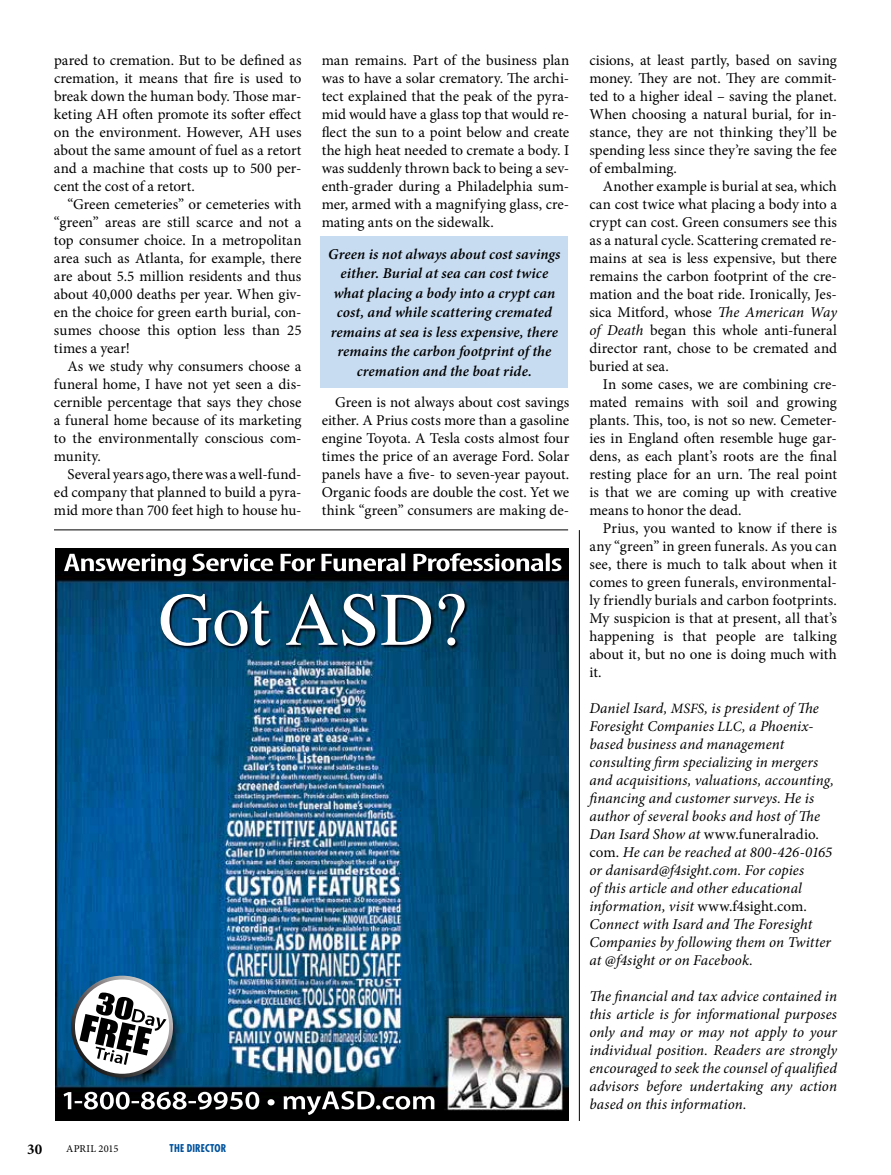
<style>
.page{position:relative;width:891px;height:1175px;background:#fff}
.page>*{position:absolute;margin:0;border:0;box-sizing:border-box;transform-origin:0 0}
.t1{font:15px/18px "Minion Pro";color:#000;text-align:justify}
.t2{font:italic 15px/18px "Minion Pro";letter-spacing:.005em;color:#000}
.t3{font:italic 600 15px/19.5px "Minion Pro";letter-spacing:.01em;color:#000;text-align:center}
.t4{font:700 15px "Minion Pro";color:#000}
.t5{font:700 condensed 10.5px "Futura Std";letter-spacing:.015em;color:#00529c}
.t6{font:10.5px "Minion Pro";letter-spacing:.025em;color:#000}
.s1{font-style:italic}
.s2{font-size:14.25px}
.s3{font-style:normal}
</style>
<div class="page">
<img style="left:55px;top:548px;width:513px;height:572px">
<img style="left:71px;top:975px;width:102px;height:102px">
<img style="left:75px;top:979px;width:94px;height:94px;border-radius:47px">
<div style="left:321px;top:236px;width:247px;height:151px;background:#c7dbf1"></div>
<hr style="left:54px;top:529px;width:514px;height:1px;background:#000">
<hr style="left:579px;top:530px;width:1px;height:590px;background:#000">
<p class="t1" style="left:54px;top:51px;width:249px">pared to cremation. But to be defined as cremation, it means that fire is used to break down the human body. Those mar&shy;keting AH often promote its softer effect on the environment. However, AH uses about the same amount of fuel as a retort and a machine that costs up to 500 per&shy;cent the cost of a retort.</p>
<p class="t1" style="left:54px;top:195px;width:249px;text-indent:14px">“Green cemeteries” or cemeteries with “green” areas are still scarce and not a top consumer choice. In a metropolitan area such as Atlanta, for example, there are about 5.5 million residents and thus about 40,000 deaths per year. When giv&shy;en the choice for green earth burial, con&shy;sumes choose this option less than 25 times a year!</p>
<p class="t1" style="left:54px;top:357px;width:249px;text-indent:14px">As we study why consumers choose a funeral home, I have not yet seen a dis&shy;cernible percentage that says they chose a funeral home because of its marketing to the environmentally conscious com&shy;munity.</p>
<p class="t1" style="left:54px;top:465px;width:249px;text-indent:14px">Several years ago, there was a well-fund&shy;ed company that planned to build a pyra&shy;mid more than 700 feet high to house hu-</p>
<p class="t4" style="left:27px;top:1138px;width:17px">30</p>
<p class="t6" style="left:66px;top:1141px;width:54px">APRIL 2015</p>
<p class="t5" style="left:170px;top:1141px;width:58px">THE DIRECTOR</p>
<p class="t1" style="left:322px;top:51px;width:249px">man remains. Part of the business plan was to have a solar crematory. The archi&shy;tect explained that the peak of the pyra&shy;mid would have a glass top that would re&shy;flect the sun to a point below and create the high heat needed to cremate a body. I was suddenly thrown back to being a sev&shy;enth-grader during a Philadelphia sum&shy;mer, armed with a magnifying glass, cre&shy;mating ants on the sidewalk.</p>
<p class="t3" style="left:328px;top:244px;width:234px">Green is not always about cost savings either. Burial at sea can cost twice what placing a body into a crypt can cost, and while scattering cremated remains at sea is less expensive, there remains the carbon footprint of the cremation and the boat ride.</p>
<p class="t1" style="left:322px;top:393px;width:249px;text-indent:14px">Green is not always about cost savings either. A Prius costs more than a gasoline engine Toyota. A Tesla costs almost four times the price of an average Ford. Solar panels have a five- to seven-year payout.<br>Organic foods are double the cost. Yet we think “green” consumers are making de-</p>
<p class="t1" style="left:589px;top:51px;width:249px">cisions, at least partly, based on saving money. They are not. They are commit&shy;ted to a higher ideal – saving the planet.<br>When choosing a natural burial, for in&shy;stance, they are not thinking they’ll be spending less since they’re saving the fee of embalming.</p>
<p class="t1" style="left:589px;top:177px;width:249px;text-indent:14px">Another example is burial at sea, which can cost twice what placing a body into a crypt can cost. Green consumers see this as a natural cycle. Scattering cremated re&shy;mains at sea is less expensive, but there remains the carbon footprint of the cre&shy;mation and the boat ride. Ironically, Jes&shy;sica Mitford, whose <span class="s1">The American Way of Death</span> began this whole anti-funeral director rant, chose to be cremated and buried at sea.</p>
<p class="t1" style="left:589px;top:375px;width:249px;text-indent:14px">In some cases, we are combining cre&shy;mated remains with soil and growing plants. This, too, is not so new. Cemeter&shy;ies in England often resemble huge gar&shy;dens, as each plant’s roots are the final resting place for an urn. The real point is that we are coming up with creative means to honor the dead.</p>
<p class="t1" style="left:589px;top:519px;width:249px;text-indent:14px">Prius, you wanted to know if there is any “green” in green funerals. As you can see, there is much to talk about when it comes to green funerals, environmental&shy;ly friendly burials and carbon footprints.<br>My suspicion is that at present, all that’s happening is that people are talking about it, but no one is doing much with it.</p>
<p class="t2" style="left:589px;top:699px;width:246px">Daniel Isard, <span class="s2">MSFS</span>, is president of The Foresight Companies <span class="s2">LLC</span>, a Phoenix&shy;based business and management consulting firm specializing in mergers and acquisitions, valuations, accounting, financing and customer surveys. He is author of several books and host of The Dan Isard Show at <span class="s3">www.funeralradio. com.</span> He can be reached at 800-426-0165 or danisard@f4sight.com. For copies<br>of this article and other educational information, visit <span class="s3">www.f4sight.com.<br></span>Connect with Isard and The Foresight Companies by following them on Twitter at @f4sight or on Facebook.</p>
<p class="t2" style="left:589px;top:987px;width:249px;text-align:justify">The financial and tax advice contained in this article is for informational purposes only and may or may not apply to your individual position. Readers are strongly encouraged to seek the counsel of qualified advisors before undertaking any action based on this information.</p>
</div>
